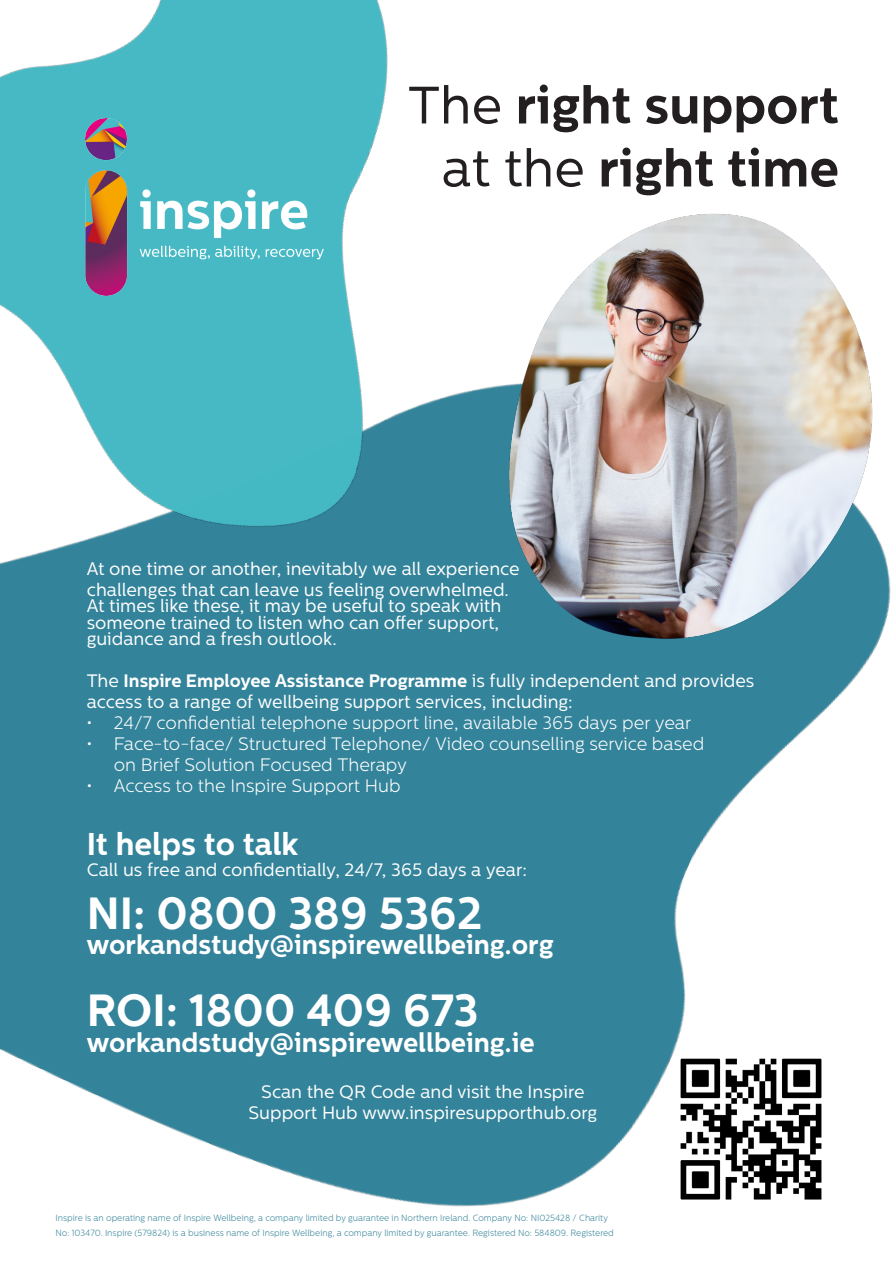
<style>
.page{position:relative;width:893px;height:1263px;background:#fff}
.page>*{position:absolute;margin:0;border:0;box-sizing:border-box;transform-origin:0 0}
.t1{font:700 52.5px "Centrale Sans";color:#231f20}
.t2{font:700 45px "Centrale Sans";color:#fff}
.t3{font:700 31.5px "Centrale Sans";color:#fff}
.t4{font:700 27px "Centrale Sans";color:#fff}
.t5{font:18px/21px "Centrale Sans";color:#fff}
.t6{font:300 18px/21px "Centrale Sans";color:#fff}
.t7{font:700 18px "Centrale Sans";color:#fff}
.t8{font:300 9px/15px "Centrale Sans";color:#37859a}
.s1{font-weight:400}
</style>
<div class="page">
<img style="left:0;top:795px;width:822px;height:412px">
<img style="left:0;top:0;width:870px;height:795px">
<img style="left:85px;top:119px;width:238px;height:176px">
<img style="left:315px;top:207px;width:576px;height:450px">
<p class="t1" style="left:408px;top:74px;width:432px"><span class="s1">The</span> right support</p>
<p class="t1" style="left:442px;top:137px;width:399px"><span class="s1">at the</span> right time</p>
<p class="t5" style="left:87px;top:558px;width:434px">At one time or another, inevitably we all experience challenges that can leave us feeling overwhelmed.</p>
<p class="t5" style="left:87px;top:597px;width:416px;line-height:16.5px">At times like these, it may be useful to speak with someone trained to listen who can offer support,</p>
<p class="t5" style="left:87px;top:628px;width:251px">guidance and a fresh outlook.</p>
<p class="t7" style="left:87px;top:670px;width:669px"><span class="s1">The</span> Inspire Employee Assistance Programme <span class="s1">is fully independent and provides</span></p>
<p class="t5" style="left:87px;top:691px;width:488px">access to a range of wellbeing support services, including:</p>
<p class="t6" style="left:87px;top:712px;width:606px">• 24/7 confidential telephone support line, available 365 days per year</p>
<p class="t6" style="left:114px;top:733px;width:592px;text-indent:-27px">• Face-to-face/ Structured Telephone/ Video counselling service based on Brief Solution Focused Therapy</p>
<p class="t6" style="left:87px;top:775px;width:315px">• Access to the Inspire Support Hub</p>
<p class="t3" style="left:87px;top:825px;width:213px">It helps to talk</p>
<p class="t5" style="left:87px;top:859px;width:442px">Call us free and confidentially, 24/7, 365 days a year:</p>
<p class="t2" style="left:87px;top:886px;width:397px">NI: 0800 389 5362</p>
<p class="t4" style="left:87px;top:929px;width:468px">workandstudy@inspirewellbeing.org</p>
<p class="t2" style="left:87px;top:984px;width:394px">ROI: 1800 409 673</p>
<p class="t4" style="left:87px;top:1026px;width:449px">workandstudy@inspirewellbeing.ie</p>
<p class="t5" style="left:261px;top:1081px;width:325px">Scan the QR Code and visit the Inspire</p>
<p class="t5" style="left:248px;top:1102px;width:350px">Support Hub www.inspiresupporthub.org</p>
<p class="t8" style="left:55px;top:1210px;width:560px">Inspire is an operating name of Inspire Wellbeing, a company limited by guarantee in Northern Ireland. Company No: NI025428 / Charity<br>No: 103470. Inspire (579824) is a business name of Inspire Wellbeing, a company limited by guarantee. Registered No: 584809. Registered</p>
</div>
